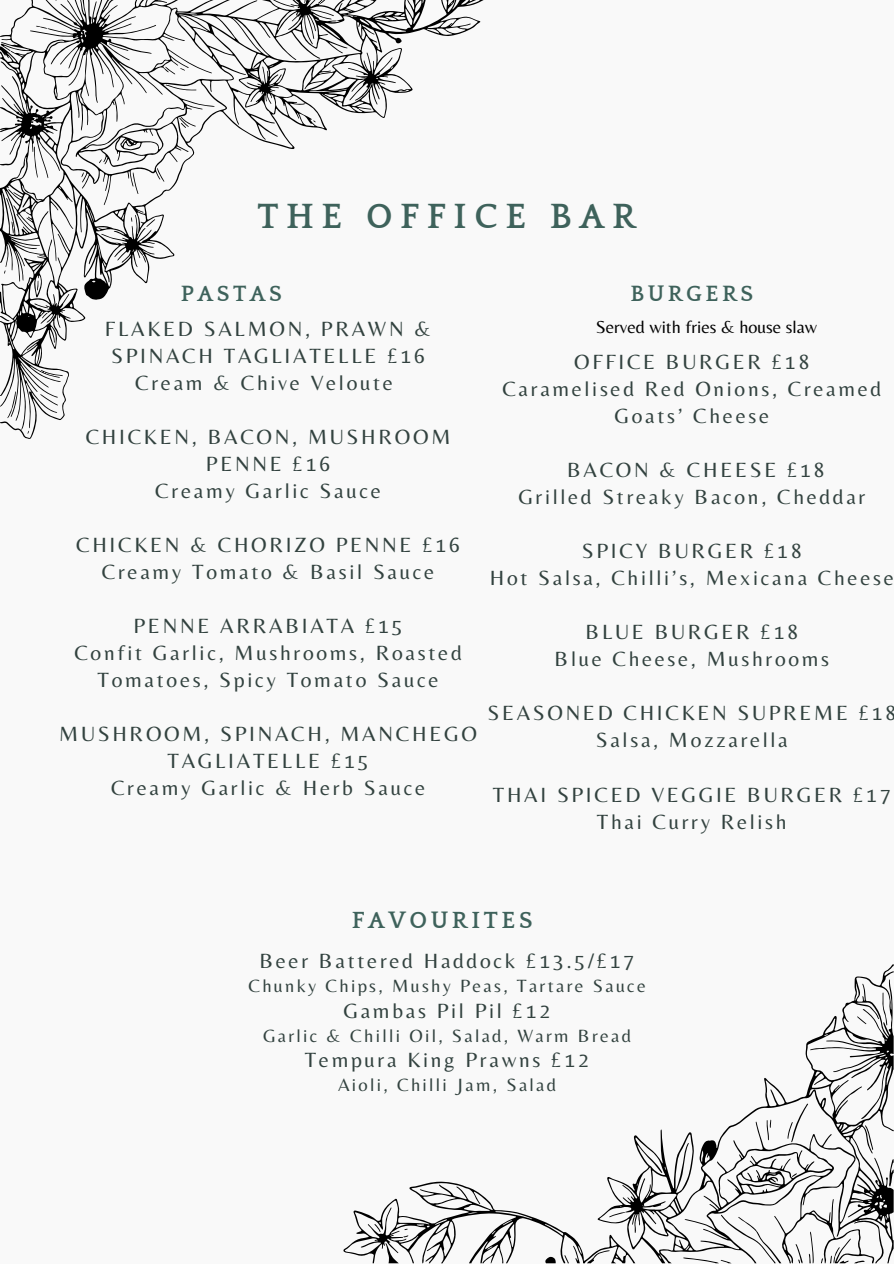
<style>
.page{position:relative;width:894px;height:1264px;background:#fff}
.page>*{position:absolute;margin:0;border:0;box-sizing:border-box;transform-origin:0 0}
.t1{font:700 36px "Quattrocento";letter-spacing:.21em;color:#3e625b}
.t2{font:700 24px "Quattrocento";letter-spacing:.15em;color:#3e625b}
.t3{font:700 22.65px "Quattrocento";letter-spacing:.15em;color:#3e625b}
.t4{font:21.45px/27px "Belleza";letter-spacing:.125em;color:#32423f;text-align:center}
.t5{font:18.45px "Belleza";letter-spacing:.125em;color:#32423f}
.t6{font:18px "Belleza";color:#000}
</style>
<div class="page">
<div style="left:0;top:0;width:893px;height:1263px;background:#f9f9f9"></div>
<svg style="left:0;top:0;width:484px;height:439px"></svg>
<svg style="left:343px;top:965px;width:549px;height:298px"></svg>
<h3 class="t1" style="left:257px;top:198px;width:380px">THE OFFICE BAR</h3>
<h2 class="t3" style="left:181px;top:282px;width:102px">PASTAS</h2>
<p class="t4" style="left:105px;top:315px;width:327px">FLAKED SALMON, PRAWN &amp;<br>SPINACH TAGLIATELLE £16<br>Cream &amp; Chive Veloute</p>
<p class="t4" style="left:86px;top:423px;width:366px">CHICKEN, BACON, MUSHROOM<br>PENNE £16<br>Creamy Garlic Sauce</p>
<p class="t4" style="left:76px;top:531px;width:385px">CHICKEN &amp; CHORIZO PENNE £16<br>Creamy Tomato &amp; Basil Sauce</p>
<p class="t4" style="left:74px;top:612px;width:389px">PENNE ARRABIATA £15<br>Confit Garlic, Mushrooms, Roasted<br>Tomatoes, Spicy Tomato Sauce</p>
<p class="t4" style="left:59px;top:720px;width:419px">MUSHROOM, SPINACH, MANCHEGO<br>TAGLIATELLE £15<br>Creamy Garlic &amp; Herb Sauce</p>
<h3 class="t3" style="left:630px;top:282px;width:124px">BURGERS</h3>
<h3 class="t6" style="left:595px;top:316px;width:223px">Served with fries &amp; house slaw</h3>
<p class="t4" style="left:502px;top:348px;width:380px">OFFICE BURGER £18<br>Caramelised Red Onions, Creamed<br>Goats’ Cheese</p>
<h3 class="t4" style="left:518px;top:456px;width:348px">BACON &amp; CHEESE £18<br>Grilled Streaky Bacon, Cheddar</h3>
<h3 class="t4" style="left:490px;top:537px;width:405px">SPICY BURGER £18<br>Hot Salsa, Chilli’s, Mexicana Cheese</h3>
<h3 class="t4" style="left:554px;top:618px;width:276px">BLUE BURGER £18<br>Blue Cheese, Mushrooms</h3>
<h3 class="t4" style="left:487px;top:699px;width:410px">SEASONED CHICKEN SUPREME £18<br>Salsa, Mozzarella</h3>
<h3 class="t4" style="left:493px;top:780px;width:399px">THAI SPICED VEGGIE BURGER £17<br>Thai Curry Relish</h3>
<p class="t2" style="left:351px;top:907px;width:182px">FAVOURITES</p>
<h1 class="t4" style="left:259px;top:947px;width:376px">Beer Battered Haddock £13.5/£17</h1>
<h2 class="t5" style="left:248px;top:974px;width:398px">Chunky Chips, Mushy Peas, Tartare Sauce</h2>
<h2 class="t4" style="left:343px;top:996px;width:208px">Gambas Pil Pil £12</h2>
<h3 class="t5" style="left:263px;top:1024px;width:369px">Garlic &amp; Chilli Oil, Salad, Warm Bread</h3>
<h3 class="t4" style="left:305px;top:1046px;width:285px">Tempura King Prawns £12</h3>
<h3 class="t5" style="left:338px;top:1073px;width:219px">Aioli, Chilli Jam, Salad</h3>
</div>
